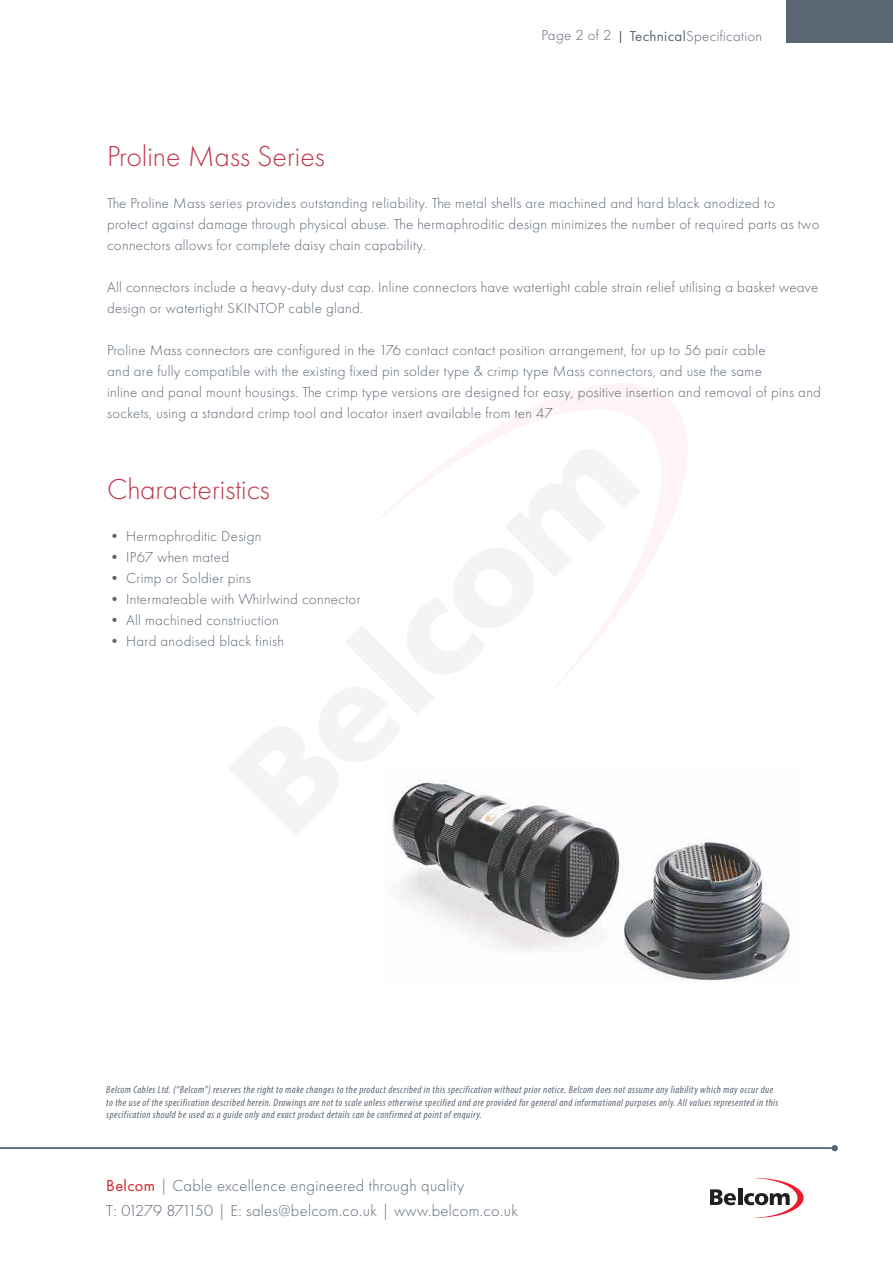
<style>
.page{position:relative;width:893px;height:1263px;background:#fff}
.page>*{position:absolute;margin:0;border:0;box-sizing:border-box;transform-origin:0 0}
.t1{font:300 30px "Futura PT";color:#c0374d}
.t2{font:300 16.5px/25.5px "Futura PT";letter-spacing:.02em;color:#5a6673}
.t3{font:300 15px/21px "Futura PT";letter-spacing:.02em;color:#5a6673}
.t4{font:italic condensed 10.5px/12.6px "Myriad Pro";letter-spacing:.04em;color:#5a6673}
.s1{font-family:"Myriad Pro";font-weight:400;font-stretch:condensed;font-size:12px;color:#231f20}
.s2{font-weight:400}
.s3{font-weight:400;color:#d1232a}
</style>
<div class="page">
<svg style="left:472px;top:383px;width:215px;height:60px"></svg>
<svg style="left:229px;top:443px;width:458px;height:393px"></svg>
<div style="left:787px;top:0;width:106px;height:43px;background:#5a6673"></div>
<svg style="left:710px;top:1189px;width:26px;height:16px"></svg>
<hr style="left:738px;top:1188px;width:4px;height:17px;background:#231f20">
<svg style="left:744px;top:1178px;width:60px;height:40px"></svg>
<hr style="left:0;top:1147px;width:835px;height:2px;background:#5a6673">
<svg style="left:832px;top:1145px;width:6px;height:6px"></svg>
<img style="left:383px;top:763px;width:407px;height:218px">
<p class="t3" style="left:542px;top:26px;width:222px">Page 2 of 2 <span class="s1">|</span> <span class="s2">Technical</span>Specification</p>
<p class="t1" style="left:107px;top:139px;width:219px">Proline Mass Series</p>
<p class="t3" style="left:107px;top:193px;width:714px">The Proline Mass series provides outstanding reliability. The metal shells are machined and hard black anodized to protect against damage through physical abuse. The hermaphroditic design minimizes the number of required parts as two connectors allows for complete daisy chain capability.</p>
<p class="t3" style="left:107px;top:277px;width:713px">All connectors include a heavy-duty dust cap. Inline connectors have watertight cable strain relief utilising a basket weave design or watertight SKINTOP cable gland.</p>
<p class="t3" style="left:107px;top:340px;width:660px">Proline Mass connectors are configured in the 176 contact contact position arrangement, for up to 56 pair cable</p>
<p class="t3" style="left:107px;top:361px;width:656px">and are fully compatible with the existing fixed pin solder type &amp; crimp type Mass connectors, and use the same</p>
<p class="t3" style="left:107px;top:382px;width:715px">inline and panal mount housings. The crimp type versions are designed for easy, positive insertion and removal of pins and sockets, using a standard crimp tool and locator insert available from ten 47</p>
<p class="t1" style="left:107px;top:472px;width:164px">Characteristics</p>
<p class="t3" style="left:107px;top:526px;width:156px">• Hermophroditic Design</p>
<p class="t3" style="left:107px;top:547px;width:124px">• IP67 when mated</p>
<p class="t3" style="left:107px;top:568px;width:145px">• Crimp or Soldier pins</p>
<p class="t3" style="left:107px;top:589px;width:255px">• Intermateable with Whirlwind connector</p>
<p class="t3" style="left:107px;top:610px;width:173px">• All machined constriuction</p>
<p class="t3" style="left:107px;top:631px;width:179px">• Hard anodised black finish</p>
<p class="t4" style="left:106px;top:1083px;width:674px">Belcom Cables Ltd. (“Belcom”) reserves the right to make changes to the product described in this specification without prior notice. Belcom does not assume any liability which may occur due to the use of the specification described herein. Drawings are not to scale unless otherwise specified and are provided for general and informational purposes only. All values represented in this specification should be used as a guide only and exact product details can be confirmed at point of enquiry.</p>
<p class="t2" style="left:106px;top:1172px;width:413px"><span class="s3">Belcom</span> | Cable excellence engineered through quality<br>T: 01279 871150 | E: sales@belcom.co.uk | www.belcom.co.uk</p>
</div>
